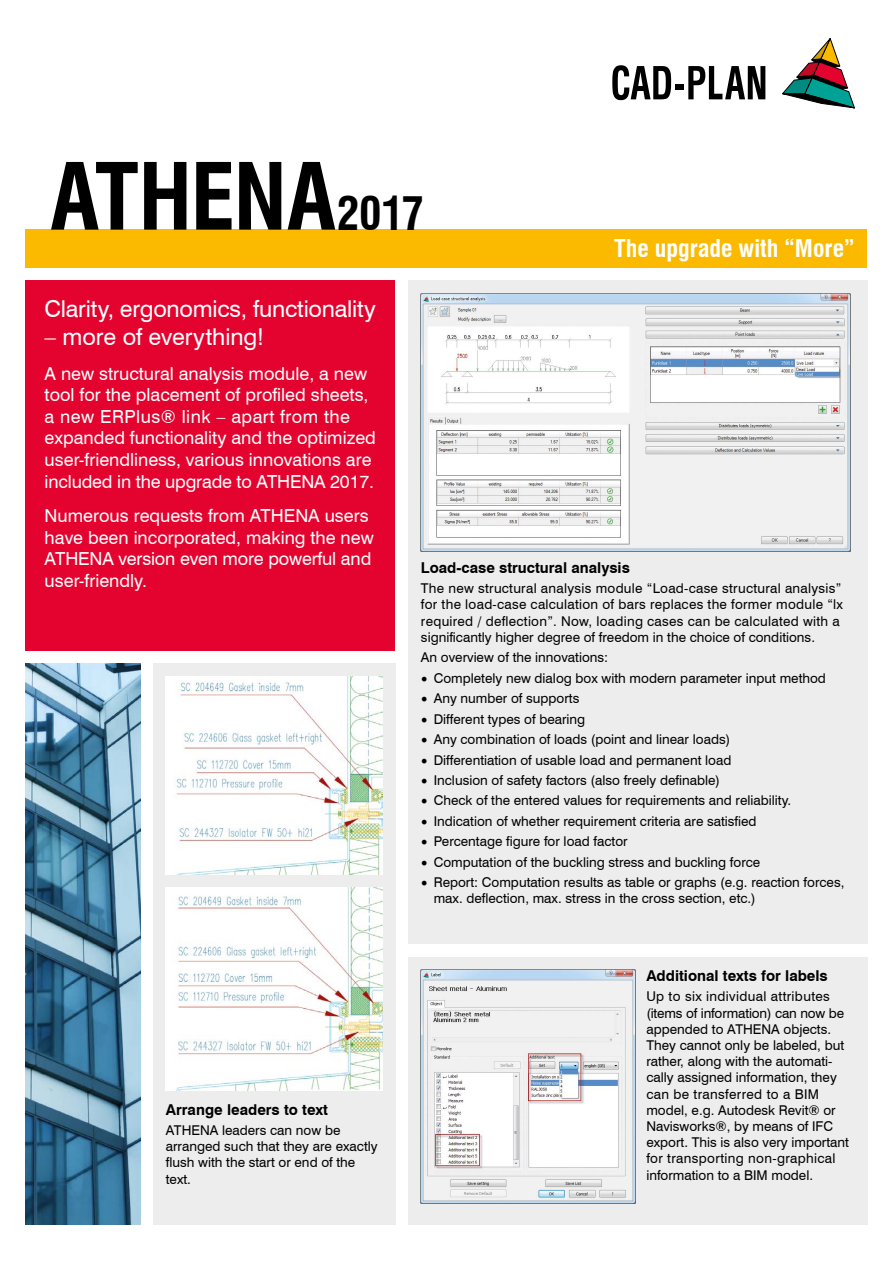
<style>
.page{position:relative;width:893px;height:1263px;background:#fff}
.page>*{position:absolute;margin:0;border:0;box-sizing:border-box;transform-origin:0 0}
.t1{font:700 condensed 90px "Swiss 721 BT";letter-spacing:-.02em;color:#000}
.t2{font:700 condensed 24px "Swiss 721 BT";color:#fff}
.t3{font:23.25px "Swiss 721 BT";letter-spacing:-.005em;color:#fff}
.t4{font:18px/21.6px "Swiss 721 BT";color:#fff}
.t5{font:700 15px "Swiss 721 BT";color:#000}
.t6{font:13.5px/16.2px "Swiss 721 BT";color:#000}
.t7{font:13.5px/16.2px "Swiss 721 BT";letter-spacing:.02em;color:#000}
.s1{font-size:45px}
.s2{font-family:"Minion Pro";font-size:18px}
</style>
<div class="page">
<div style="left:26px;top:230px;width:841px;height:38px;background:#fbba00"></div>
<svg style="left:612px;top:65px;width:59px;height:35px"></svg>
<div style="left:675px;top:84px;width:9px;height:5px;background:#000"></div>
<svg style="left:688px;top:66px;width:77px;height:33px"></svg>
<svg style="left:782px;top:38px;width:73px;height:71px"></svg>
<div style="left:408px;top:280px;width:459px;height:664px;background:#ededed"></div>
<div style="left:408px;top:957px;width:459px;height:268px;background:#ededed"></div>
<div style="left:153px;top:663px;width:242px;height:562px;background:#ededed"></div>
<div style="left:26px;top:280px;width:369px;height:371px;background:#e4032e"></div>
<img style="left:421px;top:293px;width:429px;height:259px">
<img style="left:421px;top:969px;width:215px;height:235px">
<img style="left:166px;top:887px;width:217px;height:203px">
<img style="left:166px;top:676px;width:217px;height:199px">
<img style="left:26px;top:663px;width:114px;height:562px">
<h1 class="t1" style="left:50px;top:143px;width:375px">ATHENA<span class="s1">2017</span></h1>
<h2 class="t2" style="left:614px;top:234px;width:242px">The upgrade with “More”</h2>
<h3 class="t3" style="left:45px;top:295px;width:333px">Clarity, ergonomics, functionality</h3>
<h3 class="t3" style="left:45px;top:323px;width:221px">– more of everything!</h3>
<p class="t4" style="left:45px;top:362px;width:333px">A new structural analysis module, a new tool for the placement of profiled sheets, a new ERPlus® link – apart from the expanded functionality and the optimized user-friendliness, various innovations are included in the upgrade to ATHENA 2017.</p>
<h3 class="t4" style="left:45px;top:505px;width:331px">Numerous requests from ATHENA users have been incorporated, making the new<br>ATHENA version even more powerful and user-friendly.</h3>
<p class="t5" style="left:166px;top:1100px;width:164px">Arrange leaders to text</p>
<p class="t6" style="left:166px;top:1122px;width:213px">ATHENA leaders can now be arranged such that they are exactly flush with the start or end of the text.</p>
<p class="t5" style="left:421px;top:558px;width:210px">Load-case structural analysis</p>
<p class="t7" style="left:421px;top:580px;width:423px">The new structural analysis module “Load-case structural analysis” for the load-case calculation of bars replaces the former module “lx required / deflection”. Now, loading cases can be calculated with a significantly higher degree of freedom in the choice of conditions.</p>
<p class="t6" style="left:421px;top:649px;width:189px">An overview of the innovations:</p>
<p class="t6" style="left:421px;top:670px;width:406px"><span class="s2">•</span> Completely new dialog box with modern parameter input method</p>
<p class="t6" style="left:421px;top:690px;width:160px"><span class="s2">•</span> Any number of supports</p>
<p class="t6" style="left:421px;top:711px;width:166px"><span class="s2">•</span> Different types of bearing</p>
<p class="t6" style="left:421px;top:731px;width:311px"><span class="s2">•</span> Any combination of loads (point and linear loads)</p>
<p class="t6" style="left:421px;top:751px;width:312px"><span class="s2">•</span> Differentiation of usable load and permanent load</p>
<p class="t6" style="left:421px;top:772px;width:301px"><span class="s2">•</span> Inclusion of safety factors (also freely definable)</p>
<p class="t6" style="left:421px;top:792px;width:372px"><span class="s2">•</span> Check of the entered values for requirements and reliability.</p>
<p class="t6" style="left:421px;top:813px;width:337px"><span class="s2">•</span> Indication of whether requirement criteria are satisfied</p>
<p class="t6" style="left:421px;top:833px;width:208px"><span class="s2">•</span> Percentage figure for load factor</p>
<p class="t6" style="left:421px;top:854px;width:341px"><span class="s2">•</span> Computation of the buckling stress and buckling force</p>
<p class="t6" style="left:434px;top:874px;width:412px;text-indent:-13px"><span class="s2">•</span> Report: Computation results as table or graphs (e.g. reaction forces, max. deflection, max. stress in the cross section, etc.)</p>
<p class="t5" style="left:646px;top:966px;width:183px">Additional texts for labels</p>
<p class="t6" style="left:646px;top:988px;width:204px">Up to six individual attributes (items of information) can now be appended to ATHENA objects.<br>They cannot only be labeled, but rather, along with the automati&shy;cally assigned information, they can be transferred to a BIM model, e.g. Autodesk Revit® or<br>Navisworks®, by means of IFC export. This is also very important for transporting non-graphical information to a BIM model.</p>
</div>
